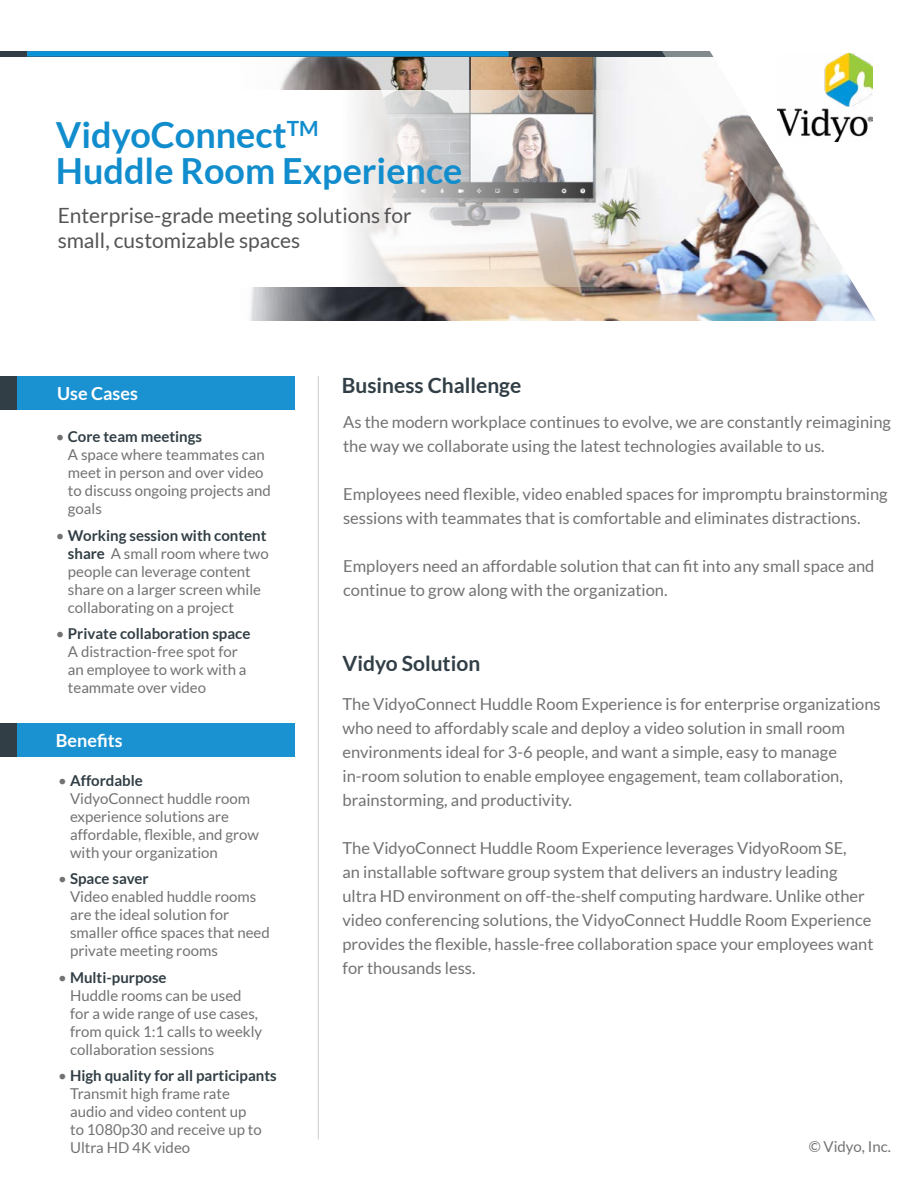
<style>
.page{position:relative;width:918px;height:1188px;background:#fff}
.page>*{position:absolute;margin:0;border:0;box-sizing:border-box;transform-origin:0 0}
.t1{font:700 36px/36px "Lato";color:#118dcd}
.t2{font:21px/25.5px "Lato";color:#414042}
.t3{font:700 21px "Lato";color:#313e45}
.t4{font:700 18px "Lato";color:#fff}
.t5{font:16.5px/24px "Lato";color:#727272}
.t6{font:15px/18px "Lato";color:#727272}
.t7{font:15px "Lato";color:#747373}
.s1{font-weight:700;color:#313e45}
</style>
<div class="page">
<img style="left:250px;top:57px;width:380px;height:263px">
<div style="left:0;top:51px;width:918px;height:6px;background:#313e45"></div>
<svg style="left:27px;top:51px;width:482px;height:6px"></svg>
<svg style="left:630px;top:51px;width:48px;height:270px;fill:#f5f5f7"></svg>
<img style="left:678px;top:51px;width:240px;height:270px">
<img style="left:778px;top:54px;width:94px;height:87px">
<hr style="left:318px;top:376px;width:1px;height:764px;background:#ccc">
<div style="left:1px;top:723px;width:294px;height:34px;background:#1a91d1"></div>
<div style="left:1px;top:376px;width:294px;height:34px;background:#1a91d1"></div>
<div style="left:0;top:376px;width:17px;height:34px;background:#313e45"></div>
<div style="left:0;top:723px;width:17px;height:34px;background:#313e45"></div>
<svg style="left:250px;top:90px;width:406px;height:197px"></svg>
<h1 class="t1" style="left:56px;top:116px;width:408px">VidyoConnect<sup>TM<br></sup>Huddle Room Experience</h1>
<p class="t2" style="left:58px;top:202px;width:355px">Enterprise-grade meeting solutions for small, customizable spaces</p>
<p class="t4" style="left:57px;top:383px;width:82px">Use Cases</p>
<p class="t6" style="left:68px;top:428px;width:204px;text-indent:-12px">• <span class="s1">Core team meetings<br></span>A space where teammates can meet in person and over video to discuss ongoing projects and goals</p>
<p class="t6" style="left:68px;top:526px;width:202px;text-indent:-12px">• <span class="s1">Working session with content share</span> A small room where two people can leverage content share on a larger screen while collaborating on a project</p>
<p class="t6" style="left:68px;top:625px;width:184px;text-indent:-12px">• <span class="s1">Private collaboration space<br></span>A distraction-free spot for an employee to work with a teammate over video</p>
<p class="t4" style="left:56px;top:730px;width:68px">Benefits</p>
<p class="t6" style="left:70px;top:771px;width:190px;text-indent:-12px">• <span class="s1">Affordable<br></span>VidyoConnect huddle room experience solutions are affordable, flexible, and grow with your organization</p>
<p class="t6" style="left:70px;top:870px;width:201px;text-indent:-12px">• <span class="s1">Space saver<br></span>Video enabled huddle rooms are the ideal solution for smaller office spaces that need private meeting rooms</p>
<p class="t6" style="left:70px;top:968px;width:194px;text-indent:-12px">• <span class="s1">Multi-purpose<br></span>Huddle rooms can be used for a wide range of use cases, from quick 1:1 calls to weekly collaboration sessions</p>
<p class="t6" style="left:70px;top:1067px;width:208px;text-indent:-12px">• <span class="s1">High quality for all participants<br></span>Transmit high frame rate<br>audio and video content up<br>to 1080p30 and receive up to<br>Ultra HD 4K video</p>
<p class="t3" style="left:342px;top:373px;width:181px">Business Challenge</p>
<p class="t5" style="left:343px;top:410px;width:549px">As the modern workplace continues to evolve, we are constantly reimagining the way we collaborate using the latest technologies available to us.</p>
<p class="t5" style="left:343px;top:482px;width:546px">Employees need flexible, video enabled spaces for impromptu brainstorming sessions with teammates that is comfortable and eliminates distractions.</p>
<p class="t5" style="left:343px;top:554px;width:533px">Employers need an affordable solution that can fit into any small space and continue to grow along with the organization.</p>
<p class="t3" style="left:342px;top:652px;width:139px">Vidyo Solution</p>
<p class="t5" style="left:342px;top:692px;width:540px">The VidyoConnect Huddle Room Experience is for enterprise organizations who need to affordably scale and deploy a video solution in small room environments ideal for 3-6 people, and want a simple, easy to manage in-room solution to enable employee engagement, team collaboration, brainstorming, and productivity.</p>
<p class="t5" style="left:342px;top:836px;width:533px">The VidyoConnect Huddle Room Experience leverages VidyoRoom SE,<br>an installable software group system that delivers an industry leading ultra HD environment on off-the-shelf computing hardware. Unlike other video conferencing solutions, the VidyoConnect Huddle Room Experience provides the flexible, hassle-free collaboration space your employees want for thousands less.</p>
<p class="t7" style="left:809px;top:1138px;width:84px">© Vidyo, Inc.</p>
</div>
